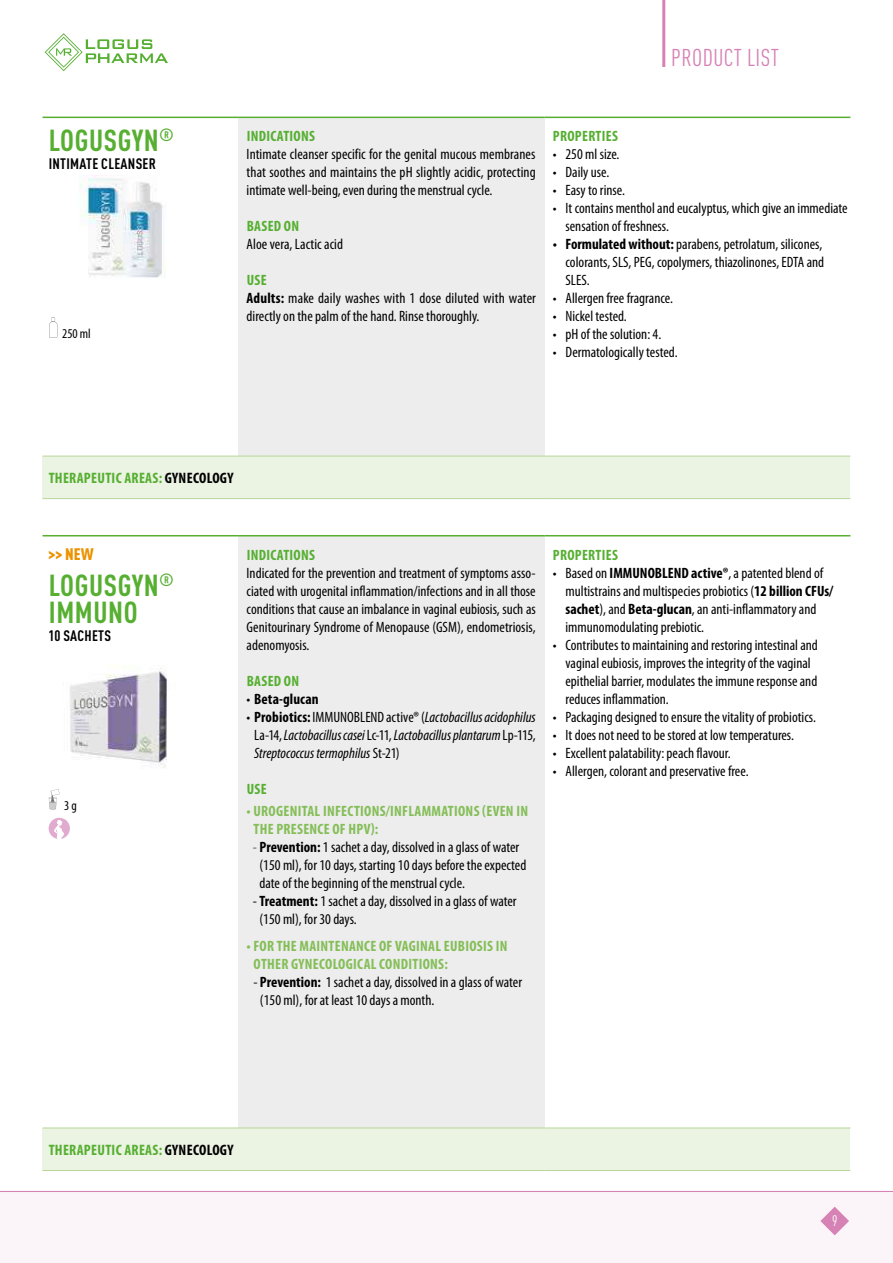
<style>
.page{position:relative;width:893px;height:1263px;background:#fff}
.page>*{position:absolute;margin:0;border:0;box-sizing:border-box;transform-origin:0 0}
.t1{font:700 condensed 30px/27px "DIN Pro";letter-spacing:.02em;color:#56af31}
.t2{font:condensed 24px "DIN Pro";letter-spacing:.02em;color:#d682b5}
.t3{font:900 condensed 16.5px "DIN Pro";color:#eb9300}
.t4{font:700 condensed 15.15px "Myriad Pro";letter-spacing:.02em;color:#56af31}
.t5{font:condensed 15px/18px "Myriad Pro";color:#000}
.t6{font:italic condensed 15px/18px "Myriad Pro";color:#000;text-align:justify}
.t7{font:700 condensed 15px/18px "Myriad Pro";letter-spacing:.02em;color:#84be57}
.t8{font:700 condensed 15px "Myriad Pro";letter-spacing:.02em;color:#56af31}
.t9{font:700 condensed 15px "DIN Pro";letter-spacing:.02em;color:#000}
.t10{font:700 condensed 15px "Myriad Pro";letter-spacing:.01em;color:#000}
.t11{font:condensed 15px "DIN Pro";color:#fff}
.t12{font:condensed 13.5px "Myriad Pro";color:#000}
.s1{font-weight:700;color:#56af31}
.s2{font-weight:700}
.s3{color:#000}
.s4{font-weight:400}
.s5{font-style:normal}
.s6{font-weight:700;font-style:normal}
.s7{color:#575756}
</style>
<div class="page">
<div style="left:0;top:1191px;width:893px;height:72px;background:#fbf4f9"></div>
<hr style="left:0;top:1191px;width:893px;height:1px;background:#d682b5">
<svg style="left:45px;top:33px;width:123px;height:38px"></svg>
<svg style="left:820px;top:1207px;width:29px;height:28px"></svg>
<hr style="left:662px;top:0;width:3px;height:67px;background:#d682b5">
<div style="left:238px;top:117px;width:306px;height:339px;background:#ededed"></div>
<div style="left:43px;top:456px;width:807px;height:43px;background:#ebf3e3"></div>
<hr style="left:43px;top:117px;width:195px;height:1px;background:#56af31">
<hr style="left:238px;top:117px;width:306px;height:1px;background:#56af31">
<hr style="left:544px;top:117px;width:306px;height:1px;background:#56af31">
<hr style="left:43px;top:456px;width:195px;height:1px;background:#b8d79b">
<hr style="left:238px;top:456px;width:306px;height:1px;background:#b8d79b">
<hr style="left:544px;top:456px;width:306px;height:1px;background:#b8d79b">
<hr style="left:43px;top:498px;width:195px;height:1px;background:#b8d79b">
<hr style="left:238px;top:498px;width:306px;height:1px;background:#b8d79b">
<hr style="left:544px;top:498px;width:306px;height:1px;background:#b8d79b">
<img style="left:79px;top:175px;width:87px;height:103px">
<svg style="left:57px;top:324px;width:1px;height:14px"></svg>
<svg style="left:49px;top:317px;width:8px;height:21px"></svg>
<div style="left:238px;top:536px;width:306px;height:592px;background:#ededed"></div>
<div style="left:43px;top:1128px;width:807px;height:42px;background:#ebf3e3"></div>
<hr style="left:43px;top:535px;width:195px;height:1px;background:#56af31">
<hr style="left:238px;top:535px;width:306px;height:1px;background:#56af31">
<hr style="left:544px;top:535px;width:306px;height:1px;background:#56af31">
<hr style="left:43px;top:1127px;width:195px;height:1px;background:#b8d79b">
<hr style="left:238px;top:1127px;width:306px;height:1px;background:#b8d79b">
<hr style="left:544px;top:1127px;width:306px;height:1px;background:#b8d79b">
<hr style="left:43px;top:1170px;width:195px;height:1px;background:#b8d79b">
<hr style="left:238px;top:1170px;width:306px;height:1px;background:#b8d79b">
<hr style="left:544px;top:1170px;width:306px;height:1px;background:#b8d79b">
<img style="left:70px;top:665px;width:97px;height:103px">
<svg style="left:49px;top:789px;width:11px;height:20px"></svg>
<svg style="left:49px;top:817px;width:21px;height:22px"></svg>
<h1 class="t1" style="left:49px;top:125px;width:127px">LOGUSGYN<sup>®</sup></h1>
<p class="t9" style="left:49px;top:153px;width:109px">INTIMATE CLEANSER</p>
<p class="t12" style="left:62px;top:325px;width:30px">250 ml</p>
<h2 class="t2" style="left:671px;top:40px;width:109px">PRODUCT LIST</h2>
<p class="t8" style="left:247px;top:127px;width:70px">INDICATIONS</p>
<p class="t5" style="left:247px;top:145px;width:291px;text-align:justify">Intimate cleanser specific for the genital mucous membranes that soothes and maintains the pH slightly acidic, protecting intimate well-being, even during the menstrual cycle.</p>
<p class="t8" style="left:247px;top:217px;width:54px">BASED ON</p>
<p class="t5" style="left:247px;top:235px;width:98px">Aloe vera, Lactic acid</p>
<p class="t5" style="left:247px;top:271px;width:291px"><span class="s1">USE<br></span><span class="s2">Adults:</span> make daily washes with 1 dose diluted with water directly on the palm of the hand. Rinse thoroughly.</p>
<p class="t8" style="left:553px;top:127px;width:67px">PROPERTIES</p>
<p class="t5" style="left:553px;top:145px;width:68px">• 250 ml size.</p>
<p class="t5" style="left:553px;top:163px;width:58px">• Daily use.</p>
<p class="t5" style="left:553px;top:181px;width:74px">• Easy to rinse.</p>
<p class="t5" style="left:565px;top:199px;width:284px;text-indent:-13px">• It contains menthol and eucalyptus, which give an immediate sensation of freshness.</p>
<p class="t5" style="left:565px;top:235px;width:260px;text-indent:-13px"><span class="s2">• Formulated without:</span> parabens, petrolatum, silicones, colorants, SLS, PEG, copolymers, thiazolinones, EDTA and<br>SLES.</p>
<p class="t5" style="left:553px;top:289px;width:122px">• Allergen free fragrance.</p>
<p class="t5" style="left:553px;top:307px;width:76px">• Nickel tested.</p>
<p class="t5" style="left:553px;top:325px;width:110px">• pH of the solution: 4.</p>
<p class="t5" style="left:553px;top:343px;width:126px">• Dermatologically tested.</p>
<p class="t4" style="left:49px;top:468px;width:186px">THERAPEUTIC AREAS: <span class="s3">GYNECOLOGY</span></p>
<p class="t3" style="left:49px;top:541px;width:47px">&gt;&gt; NEW</p>
<h1 class="t1" style="left:49px;top:569px;width:127px">LOGUSGYN<sup>®<br></sup>IMMUNO</h1>
<p class="t9" style="left:49px;top:624px;width:64px">10 SACHETS</p>
<p class="t12" style="left:64px;top:797px;width:14px">3 g</p>
<p class="t8" style="left:247px;top:545px;width:70px">INDICATIONS</p>
<p class="t5" style="left:247px;top:564px;width:291px;text-align:justify">Indicated for the prevention and treatment of symptoms asso&shy;ciated with urogenital inflammation/infections and in all those conditions that cause an imbalance in vaginal eubiosis, such as Genitourinary Syndrome of Menopause (GSM), endometriosis, adenomyosis.</p>
<p class="t8" style="left:247px;top:671px;width:54px">BASED ON</p>
<p class="t10" style="left:247px;top:689px;width:74px"><span class="s4">•</span> Beta-glucan</p>
<p class="t6" style="left:254px;top:708px;width:283px;text-indent:-7px"><span class="s5">•</span> <span class="s6">Probiotics:</span> <span class="s5">IMMUNOBLEND active® (</span>Lactobacillus acidophilus <span class="s5">La-14,</span> Lactobacillus casei <span class="s5">Lc-11,</span> Lactobacillus plantarum <span class="s5">Lp-115, </span>Streptococcus termophilus <span class="s5">St-21)</span></p>
<p class="t8" style="left:247px;top:779px;width:21px">USE</p>
<p class="t7" style="left:254px;top:802px;width:276px;text-indent:-7px">• UROGENITAL INFECTIONS/INFLAMMATIONS (EVEN IN<br>THE PRESENCE OF HPV):</p>
<p class="t5" style="left:260px;top:838px;width:268px;text-indent:-7px"><span class="s7">-</span> <span class="s2">Prevention:</span> 1 sachet a day, dissolved in a glass of water (150 ml), for 10 days, starting 10 days before the expected date of the beginning of the menstrual cycle.</p>
<p class="t5" style="left:260px;top:892px;width:259px;text-indent:-7px">- <span class="s2">Treatment:</span> 1 sachet a day, dissolved in a glass of water (150 ml), for 30 days.</p>
<p class="t7" style="left:254px;top:936px;width:255px;text-indent:-7px">• FOR THE MAINTENANCE OF VAGINAL EUBIOSIS IN<br>OTHER GYNECOLOGICAL CONDITIONS:</p>
<p class="t5" style="left:260px;top:972px;width:264px;text-indent:-7px">- <span class="s2">Prevention:</span> 1 sachet a day, dissolved in a glass of water (150 ml), for at least 10 days a month.</p>
<p class="t8" style="left:553px;top:545px;width:67px">PROPERTIES</p>
<p class="t5" style="left:565px;top:564px;width:269px;text-indent:-13px">• Based on <span class="s2">IMMUNOBLEND active®</span>, a patented blend of multistrains and multispecies probiotics (<span class="s2">12 billion CFUs/ sachet</span>), and <span class="s2">Beta-glucan</span>, an anti-inflammatory and immunomodulating prebiotic.</p>
<p class="t5" style="left:565px;top:636px;width:254px;text-indent:-13px">• Contributes to maintaining and restoring intestinal and vaginal eubiosis, improves the integrity of the vaginal epithelial barrier, modulates the immune response and reduces inflammation.</p>
<p class="t5" style="left:553px;top:708px;width:265px">• Packaging designed to ensure the vitality of probiotics.</p>
<p class="t5" style="left:553px;top:726px;width:243px">• It does not need to be stored at low temperatures.</p>
<p class="t5" style="left:553px;top:744px;width:179px">• Excellent palatability: peach flavour.</p>
<p class="t5" style="left:553px;top:762px;width:197px">• Allergen, colorant and preservative free.</p>
<p class="t4" style="left:49px;top:1140px;width:186px">THERAPEUTIC AREAS: <span class="s3">GYNECOLOGY</span></p>
<p class="t11" style="left:832px;top:1210px;width:7px">9</p>
</div>
